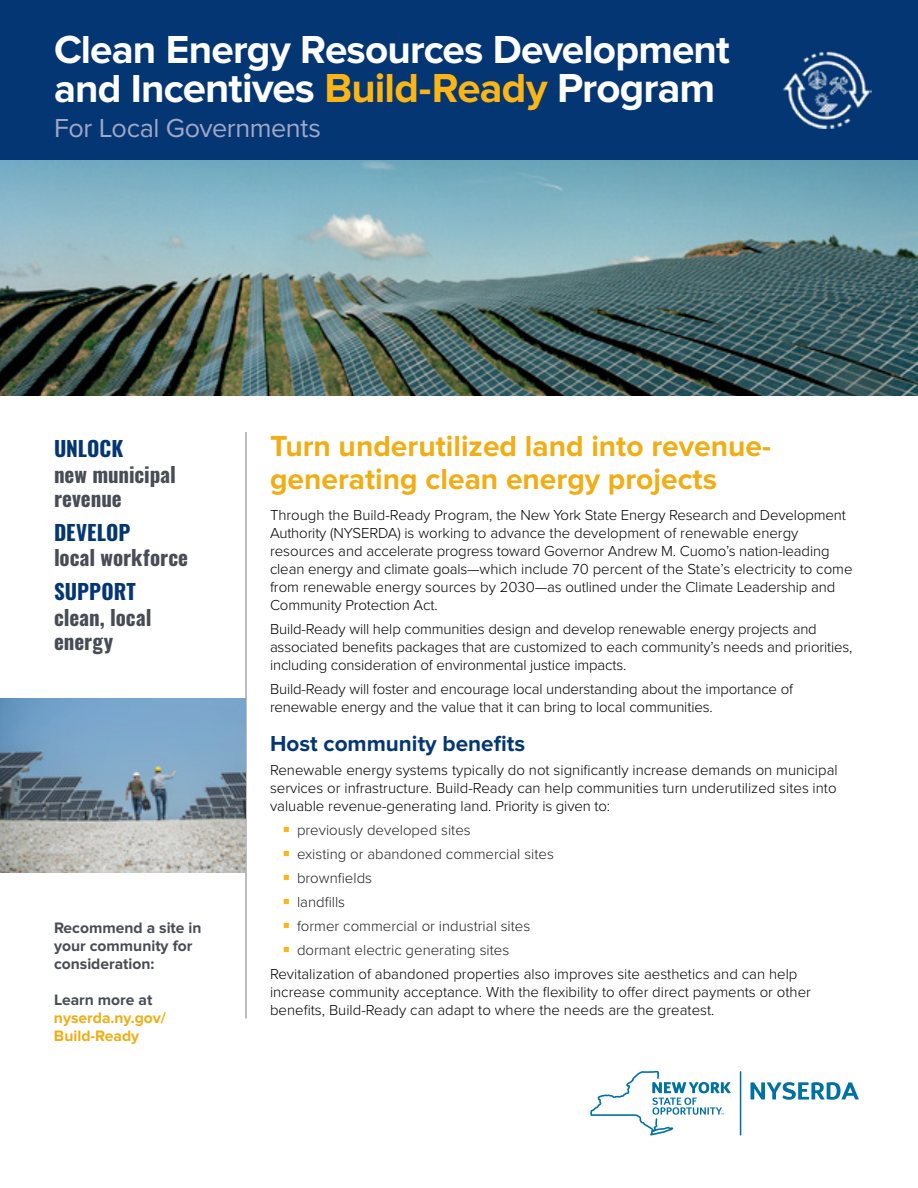
<style>
.page{position:relative;width:918px;height:1188px;background:#fff}
.page>*{position:absolute;margin:0;border:0;box-sizing:border-box;transform-origin:0 0}
.t1{font:700 42px "Proxima Nova";letter-spacing:-.02em;color:#fff}
.t2{font:700 40.5px "Proxima Nova";letter-spacing:-.02em;color:#fff}
.t3{font:700 30px/33px "Proxima Nova";color:#f1ad14}
.t4{font:27px "Proxima Nova";letter-spacing:-.015em;color:#a1a7c6}
.t5{font:700 22.5px "Proxima Nova";color:#043673}
.Left_Nav_2{font:700 21px/24px "Oswald";letter-spacing:-.005em;color:#474c55}
.Left_Nav_1{font:700 21px "Oswald";letter-spacing:.005em;color:#043673}
.CTA{font:700 15.6px/18px "Proxima Nova";color:#474c55}
.CTA-2{font:700 15.6px/18px "Proxima Nova";color:#f1ad14}
.Body{font:300 15px/18px "Proxima Nova";letter-spacing:-.01em;color:#000}
.t6{font:300 15px "Proxima Nova";color:#222121}
.s1{font-size:40.5px}
.s2{color:#fcb515}
.s3{color:#474c55}
</style>
<div class="page">
<img style="left:1px;top:160px;width:917px;height:236px">
<div style="left:0;top:0;width:918px;height:160px;background:#043673"></div>
<hr style="left:246px;top:432px;width:1px;height:586px;background:#797d82">
<img style="left:783px;top:51px;width:88px;height:78px">
<img style="left:0;top:698px;width:246px;height:174px">
<svg style="left:751px;top:1082px;width:108px;height:18px"></svg>
<hr style="left:740px;top:1071px;width:1px;height:65px;background:#0071a3">
<svg style="left:590px;top:1071px;width:141px;height:65px"></svg>
<h1 class="t2" style="left:54px;top:26px;width:677px">Clean Energy Resources Development</h1>
<h1 class="t1" style="left:54px;top:64px;width:663px"><span class="s1">and Inc</span>entives <span class="s2">Build-Ready</span> Program</h1>
<h1 class="t4" style="left:54px;top:112px;width:269px">For Local Governments</h1>
<p class="Left_Nav_1" style="left:54px;top:438px;width:71px">UNLOCK</p>
<p class="Left_Nav_2" style="left:54px;top:463px;width:123px">new municipal revenue</p>
<p class="Left_Nav_1" style="left:54px;top:521px;width:78px">DEVELOP</p>
<p class="Left_Nav_2" style="left:54px;top:547px;width:136px">local workforce</p>
<p class="Left_Nav_1" style="left:54px;top:581px;width:83px">SUPPORT</p>
<p class="Left_Nav_2" style="left:54px;top:607px;width:99px">clean, local energy</p>
<p class="CTA" style="left:54px;top:920px;width:149px">Recommend a site in your community for consideration:</p>
<p class="CTA-2" style="left:54px;top:991px;width:114px"><span class="s3">Learn more at </span>nyserda.ny.gov/<br>Build-Ready</p>
<h2 class="t3" style="left:270px;top:430px;width:503px">Turn underutilized land into revenue&shy;generating clean energy projects</h2>
<p class="Body" style="left:270px;top:505px;width:584px">Through the Build-Ready Program, the New York State Energy Research and Development Authority (NYSERDA) is working to advance the development of renewable energy resources and accelerate progress toward Governor Andrew M. Cuomo’s nation-leading clean energy and climate goals—which include 70 percent of the State’s electricity to come from renewable energy sources by 2030—as outlined under the Climate Leadership and Community Protection Act.</p>
<p class="Body" style="left:270px;top:619px;width:584px">Build-Ready will help communities design and develop renewable energy projects and associated benefits packages that are customized to each community’s needs and priorities, including consideration of environmental justice impacts.</p>
<p class="Body" style="left:270px;top:679px;width:525px">Build-Ready will foster and encourage local understanding about the importance of renewable energy and the value that it can bring to local communities.</p>
<h3 class="t5" style="left:270px;top:731px;width:257px">Host community benefits</h3>
<p class="Body" style="left:270px;top:760px;width:569px;text-align:justify">Renewable energy systems typically do not significantly increase demands on municipal services or infrastructure. Build-Ready can help communities turn underutilized sites into valuable revenue-generating land. Priority is given to:</p>
<p class="t6" style="left:284px;top:819px;width:189px"><sup>■</sup> previously developed sites</p>
<p class="t6" style="left:284px;top:843px;width:272px"><sup>■</sup> existing or abandoned commercial sites</p>
<p class="t6" style="left:284px;top:867px;width:90px"><sup>■</sup> brownfields</p>
<p class="t6" style="left:284px;top:891px;width:63px"><sup>■</sup> landfills</p>
<p class="t6" style="left:284px;top:915px;width:248px"><sup>■</sup> former commercial or industrial sites</p>
<p class="t6" style="left:284px;top:939px;width:227px"><sup>■</sup> dormant electric generating sites</p>
<p class="Body" style="left:270px;top:964px;width:542px">Revitalization of abandoned properties also improves site aesthetics and can help increase community acceptance. With the flexibility to offer direct payments or other benefits, Build-Ready can adapt to where the needs are the greatest.</p>
</div>
